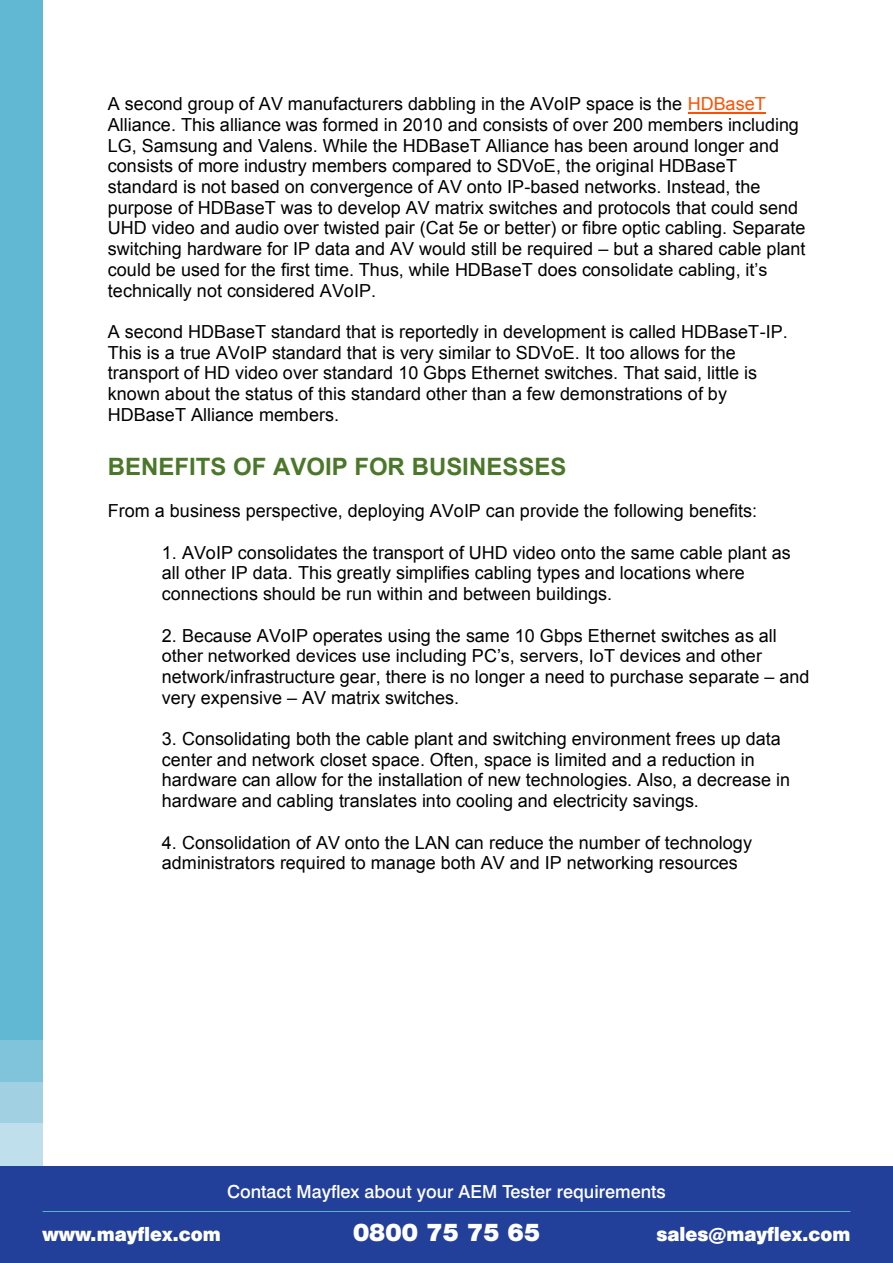
<style>
.page{position:relative;width:893px;height:1263px;background:#fff}
.page>*{position:absolute;margin:0;border:0;box-sizing:border-box;transform-origin:0 0}
.t1{font:700 24px "Arial";color:#4a7729}
.t2{font:22.5px "Swiss 721 BT Black No 2";color:#fff}
.t3{font:18px/20.7px "Arial";color:#000}
.t4{font:500 18px "Swiss 721 BT";color:#fff}
.t5{font:18px "Swiss 721 BT Black No 2";color:#fff}
.s1{color:#fe5000}
.s2{font-style:inherit}
</style>
<div class="page">
<hr style="left:688px;top:113px;width:77px;height:1px;background:#fe5000">
<div style="left:0;top:1082px;width:43px;height:42px;background:#a1d0e2"></div>
<div style="left:0;top:1124px;width:43px;height:42px;background:#bedfeb"></div>
<div style="left:0;top:1040px;width:43px;height:42px;background:#80c4dc"></div>
<div style="left:0;top:0;width:43px;height:1040px;background:#60b8d2"></div>
<div style="left:0;top:1166px;width:893px;height:97px;background:#223f99"></div>
<hr style="left:43px;top:1211px;width:807px;height:1px;background:#57b6ce">
<p class="t3" style="left:108px;top:94px;width:699px">A second group of AV manufacturers dabbling in the AVoIP space is the <span class="s1">HDBaseT </span>Alliance. This alliance was formed in 2010 and consists of over 200 members including LG, Samsung and Valens. While the HDBaseT Alliance has been around longer and consists of more industry members compared to SDVoE, the original HDBaseT standard is not based on convergence of AV onto IP-based networks. Instead, the purpose of HDBaseT was to develop AV matrix switches and protocols that could send UHD video and audio over twisted pair (Cat 5e or better) or <span class="s2">fibre</span> optic cabling. Separate switching hardware for IP data and AV would still be required – but a shared cable plant could be used for the first time. Thus, while HDBaseT does consolidate cabling, it’s technically not considered AVoIP.</p>
<p class="t3" style="left:108px;top:321px;width:681px">A second HDBaseT standard that is reportedly in development is called HDBaseT-IP.<br>This is a true AVoIP standard that is very similar to SDVoE. It too allows for the transport of HD video over standard 10 Gbps Ethernet switches. That said, little is known about the status of this standard other than a few demonstrations of by HDBaseT Alliance members.</p>
<h1 class="t1" style="left:108px;top:450px;width:460px">BENEFITS OF AVOIP FOR BUSINESSES</h1>
<p class="t3" style="left:108px;top:501px;width:651px">From a business perspective, deploying AVoIP can provide the following benefits:</p>
<p class="t3" style="left:162px;top:542px;width:630px">1. AVoIP consolidates the transport of UHD video onto the same cable plant as all other IP data. This greatly simplifies cabling types and locations where connections should be run within and between buildings.</p>
<p class="t3" style="left:162px;top:625px;width:649px">2. Because AVoIP operates using the same 10 Gbps Ethernet switches as all other networked devices use including PC’s, servers, IoT devices and other network/infrastructure gear, there is no longer a need to purchase separate – and very expensive – AV matrix switches.</p>
<p class="t3" style="left:162px;top:729px;width:630px">3. Consolidating both the cable plant and switching environment frees up data center and network closet space. Often, space is limited and a reduction in hardware can allow for the installation of new technologies. Also, a decrease in hardware and cabling translates into cooling and electricity savings.</p>
<p class="t3" style="left:162px;top:832px;width:592px">4. Consolidation of AV onto the LAN can reduce the number of technology administrators required to manage both AV and IP networking resources</p>
<p class="t4" style="left:227px;top:1181px;width:440px">Contact Mayflex about your AEM Tester requirements</p>
<p class="t5" style="left:43px;top:1221px;width:180px">www.mayflex.com</p>
<p class="t2" style="left:353px;top:1217px;width:188px">0800 75 75 65</p>
<p class="t5" style="left:656px;top:1221px;width:195px">sales@mayflex.com</p>
</div>
